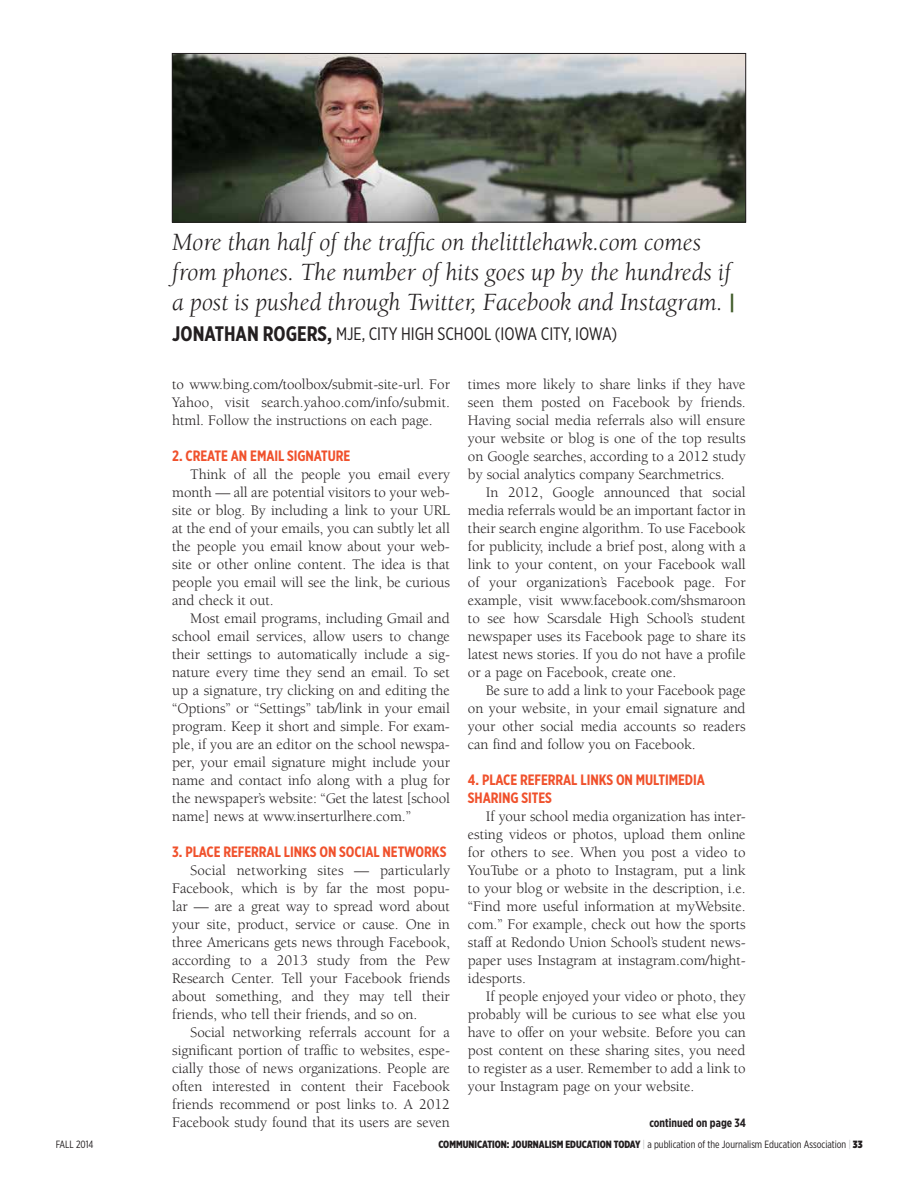
<style>
.page{position:relative;width:918px;height:1188px;background:#fff}
.page>*{position:absolute;margin:0;border:0;box-sizing:border-box;transform-origin:0 0}
.t1{font:italic 25.5px/30px "Berkeley";color:#231f20}
.t2{font:18px "Gotham X Narrow";color:#231f20}
.t3{font:15px/18px "Berkeley";letter-spacing:-.005em;color:#231f20;text-align:justify}
.t4{font:700 15px/18px "Gotham X Narrow";letter-spacing:-.005em;color:#f0512c}
.t5{font:700 12px "Gotham X Narrow";color:#231f20}
.t6{font:10.5px "Gotham X Narrow";color:#231f20}
.s1{font-family:"Gotham X Narrow";font-weight:700;font-style:normal;font-size:21px;color:#415c2a}
.s2{font-weight:700;font-size:21px}
.s3{font-weight:900}
.s4{color:#bcbdc0}
</style>
<div class="page">
<img style="left:174px;top:55px;width:570px;height:165px">
<div style="left:172px;top:53px;width:574px;height:169px;border:1px solid #231f20"></div>
<h1 class="t1" style="left:172px;top:228px;width:564px">More than half of the traffic on thelittlehawk.com comes from phones. The number of hits goes up by the hundreds if a post is pushed through Twitter, Facebook and Instagram. <span class="s1">|</span></h1>
<p class="t2" style="left:172px;top:323px;width:446px"><span class="s2">JONATHAN ROGERS,</span> MJE, CITY HIGH SCHOOL (IOWA CITY, IOWA)</p>
<p class="t3" style="left:172px;top:376px;width:279px">to www.bing.com/toolbox/submit-site-url. For Yahoo, visit search.yahoo.com/info/submit. html. Follow the instructions on each page.</p>
<p class="t4" style="left:172px;top:447px;width:180px">2. CREATE AN EMAIL SIGNATURE</p>
<p class="t3" style="left:172px;top:466px;width:279px;text-indent:18px">Think of all the people you email every month — all are potential visitors to your web&shy;site or blog. By including a link to your URL at the end of your emails, you can subtly let all the people you email know about your web&shy;site or other online content. The idea is that people you email will see the link, be curious and check it out.</p>
<p class="t3" style="left:172px;top:610px;width:279px;text-indent:18px">Most email programs, including Gmail and school email services, allow users to change their settings to automatically include a sig&shy;nature every time they send an email. To set up a signature, try clicking on and editing the “Options” or “Settings” tab/link in your email program. Keep it short and simple. For exam&shy;ple, if you are an editor on the school newspa&shy;per, your email signature might include your name and contact info along with a plug for the newspaper’s website: “Get the latest [school name] news at www.inserturlhere.com.”</p>
<p class="t4" style="left:172px;top:843px;width:276px">3. PLACE REFERRAL LINKS ON SOCIAL NETWORKS</p>
<p class="t3" style="left:172px;top:862px;width:279px;text-indent:18px">Social networking sites — particularly Facebook, which is by far the most popu&shy;lar — are a great way to spread word about your site, product, service or cause. One in three Americans gets news through Facebook, according to a 2013 study from the Pew Research Center. Tell your Facebook friends about something, and they may tell their friends, who tell their friends, and so on.</p>
<p class="t3" style="left:172px;top:1024px;width:279px;text-indent:18px">Social networking referrals account for a significant portion of traffic to websites, espe&shy;cially those of news organizations. People are often interested in content their Facebook friends recommend or post links to. A 2012<br>Facebook study found that its users are seven</p>
<p class="t3" style="left:468px;top:376px;width:279px">times more likely to share links if they have seen them posted on Facebook by friends.<br>Having social media referrals also will ensure your website or blog is one of the top results on Google searches, according to a 2012 study by social analytics company Searchmetrics.</p>
<p class="t3" style="left:468px;top:484px;width:279px;text-indent:18px">In 2012, Google announced that social media referrals would be an important factor in their search engine algorithm. To use Facebook for publicity, include a brief post, along with a link to your content, on your Facebook wall of your organization’s Facebook page. For example, visit www.facebook.com/shsmaroon to see how Scarsdale High School’s student newspaper uses its Facebook page to share its latest news stories. If you do not have a profile or a page on Facebook, create one.</p>
<p class="t3" style="left:468px;top:682px;width:279px;text-indent:18px">Be sure to add a link to your Facebook page on your website, in your email signature and your other social media accounts so readers can find and follow you on Facebook.</p>
<p class="t4" style="left:468px;top:771px;width:238px">4. PLACE REFERRAL LINKS ON MULTIMEDIA<br>SHARING SITES</p>
<p class="t3" style="left:468px;top:808px;width:279px;text-indent:18px">If your school media organization has inter&shy;esting videos or photos, upload them online for others to see. When you post a video to YouTube or a photo to Instagram, put a link to your blog or website in the description, i.e. “Find more useful information at myWebsite. com.” For example, check out how the sports staff at Redondo Union School’s student news&shy;paper uses Instagram at instagram.com/hight&shy;idesports.</p>
<p class="t3" style="left:468px;top:988px;width:279px;text-indent:18px">If people enjoyed your video or photo, they probably will be curious to see what else you have to offer on your website. Before you can post content on these sharing sites, you need to register as a user. Remember to add a link to your Instagram page on your website.</p>
<p class="t5" style="left:649px;top:1115px;width:98px">continued on page 34</p>
<p class="t6" style="left:56px;top:1138px;width:40px">FALL 2014</p>
<p class="t6" style="left:438px;top:1138px;width:426px"><span class="s3">COMMUNICATION: JOURNALISM EDUCATION TODAY</span> <span class="s4">|</span> a publication of the Journalism Education Association <span class="s4">|</span> <span class="s3">33</span></p>
</div>
